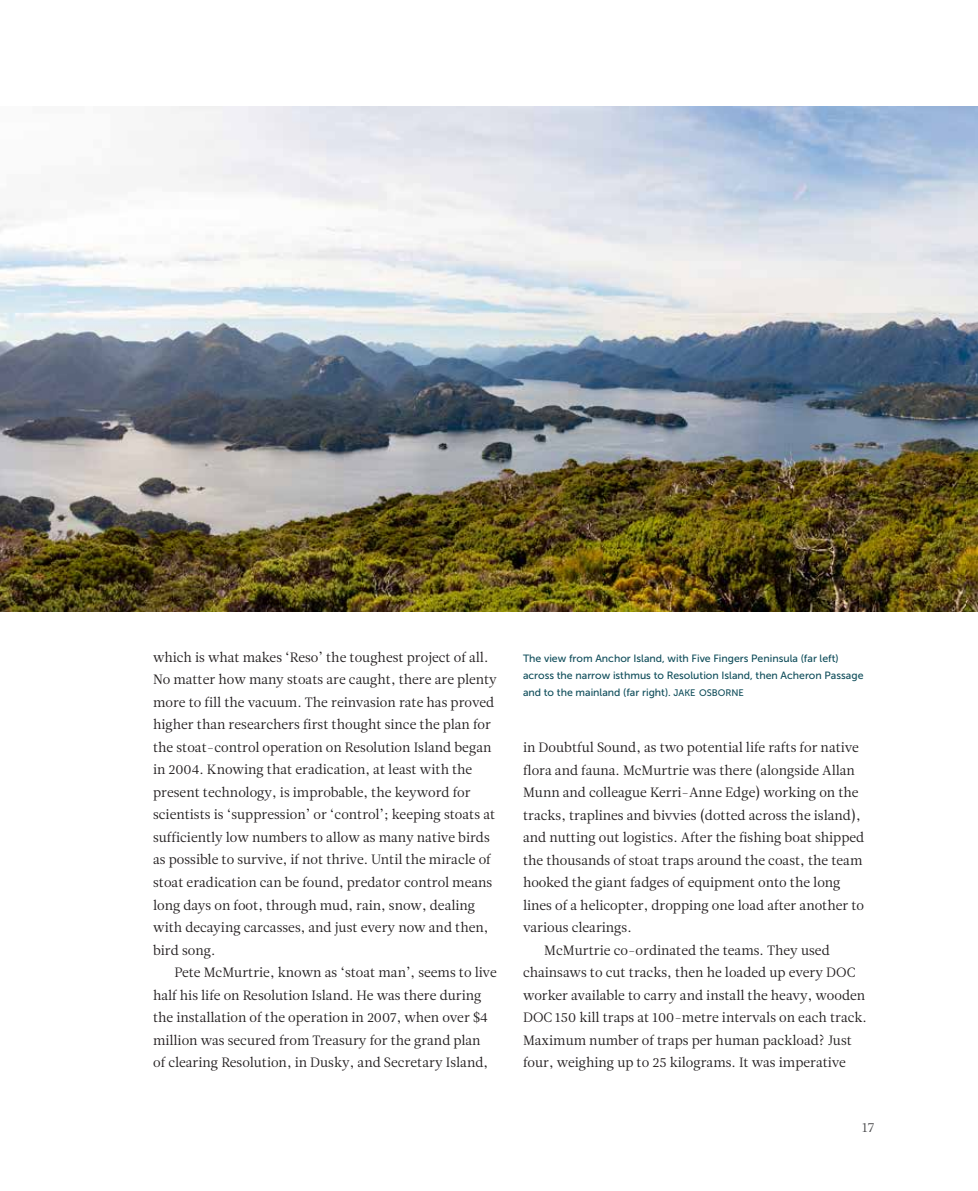
<style>
.page{position:relative;width:978px;height:1191px;background:#fff}
.page>*{position:absolute;margin:0;border:0;box-sizing:border-box;transform-origin:0 0}
.t1{font:13.5px/22.5px "Leitura News Roman 1";color:#231f20}
.t2{font:13.5px "Leitura News Roman 1";color:#4d4d4f}
.t3{font:10.5px/17.2px "Museo Sans 500";color:#0f4d5a}
.s1{font-size:9.45px}
</style>
<div class="page">
<img style="left:0;top:106px;width:978px;height:505px">
<p class="t1" style="left:153px;top:646px;width:345px">which is what makes ‘Reso’ the toughest project of all.<br>No matter how many stoats are caught, there are plenty more to fill the vacuum. The reinvasion rate has proved higher than researchers first thought since the plan for the stoat-control operation on Resolution Island began in 2004. Knowing that eradication, at least with the present technology, is improbable, the keyword for scientists is ‘suppression’ or ‘control’; keeping stoats at sufficiently low numbers to allow as many native birds as possible to survive, if not thrive. Until the miracle of stoat eradication can be found, predator control means long days on foot, through mud, rain, snow, dealing with decaying carcasses, and just every now and then, bird song.</p>
<p class="t1" style="left:153px;top:961px;width:345px;text-indent:21px">Pete McMurtrie, known as ‘stoat man’, seems to live half his life on Resolution Island. He was there during the installation of the operation in 2007, when over $4 million was secured from Treasury for the grand plan<br>of clearing Resolution, in Dusky, and Secretary Island,</p>
<p class="t3" style="left:523px;top:649px;width:342px">The view from Anchor Island, with Five Fingers Peninsula (far left) across the narrow isthmus to Resolution Island, then Acheron Passage and to the mainland (far right). <span class="s1">JAKE OSBORNE</span></p>
<p class="t1" style="left:523px;top:736px;width:337px">in Doubtful Sound, as two potential life rafts for native</p>
<p class="t1" style="left:523px;top:759px;width:333px">flora and fauna. McMurtrie was there (alongside Allan</p>
<p class="t1" style="left:523px;top:781px;width:337px">Munn and colleague Kerri-Anne Edge) working on the</p>
<p class="t1" style="left:523px;top:804px;width:339px">tracks, traplines and bivvies (dotted across the island),</p>
<p class="t1" style="left:523px;top:826px;width:343px">and nutting out logistics. After the fishing boat shipped</p>
<p class="t1" style="left:523px;top:849px;width:341px">the thousands of stoat traps around the coast, the team</p>
<p class="t1" style="left:523px;top:871px;width:319px">hooked the giant fadges of equipment onto the long</p>
<p class="t1" style="left:523px;top:894px;width:343px">lines of a helicopter, dropping one load after another to</p>
<p class="t1" style="left:523px;top:916px;width:110px">various clearings.</p>
<p class="t1" style="left:544px;top:939px;width:287px">McMurtrie co-ordinated the teams. They used</p>
<p class="t1" style="left:523px;top:961px;width:334px">chainsaws to cut tracks, then he loaded up every DOC</p>
<p class="t1" style="left:523px;top:984px;width:344px">worker available to carry and install the heavy, wooden</p>
<p class="t1" style="left:523px;top:1006px;width:345px">DOC 150 kill traps at 100-metre intervals on each track.</p>
<p class="t1" style="left:523px;top:1029px;width:330px">Maximum number of traps per human packload? Just</p>
<p class="t1" style="left:523px;top:1051px;width:324px">four, weighing up to 25 kilograms. It was imperative</p>
<p class="t2" style="left:862px;top:1119px;width:14px">17</p>
</div>
